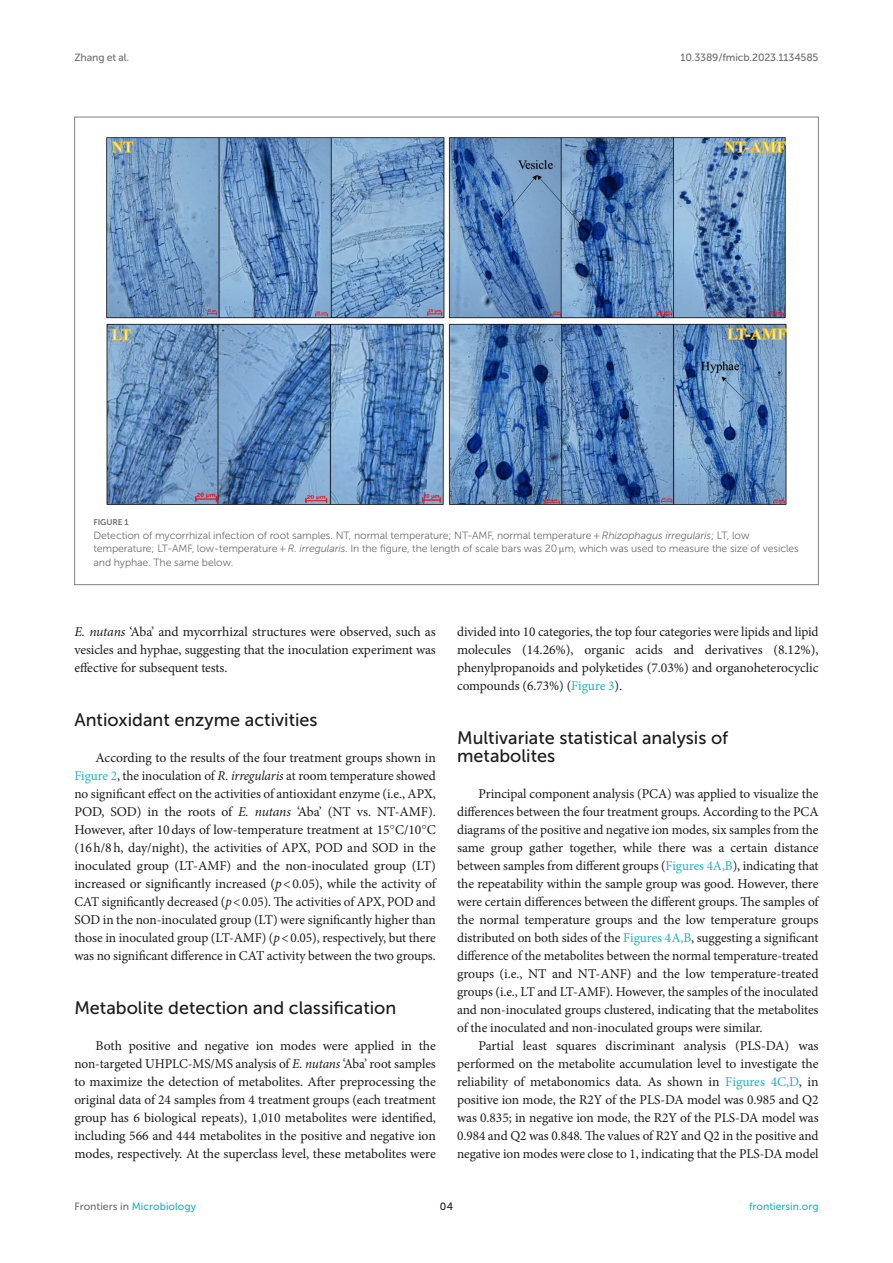
<style>
.page{position:relative;width:893px;height:1263px;background:#fff}
.page>*{position:absolute;margin:0;border:0;box-sizing:border-box;transform-origin:0 0}
.HEAD_2{font:18px/18px "Museo Sans 500";color:#1b1c1b}
.TEXT_FLUSH{font:13.5px/18px "Minion Pro";letter-spacing:-.005em;color:#1b1c1b;text-align:justify}
.TEXT{font:13.5px/18px "Minion Pro";letter-spacing:-.005em;color:#1b1c1b;text-align:justify}
.FIG_LEG{font:10.5px/13.5px "Museo Sans 300";letter-spacing:-.01em;color:#706f70}
.t1{font:10.5px "Museo Sans 500";color:#1db5c3}
.t2{font:10.5px "Museo Sans 500";letter-spacing:-.015em;color:#706f70}
.t3{font:10.5px "Museo Sans 500";color:#1b1c1b}
.FIG_HD{font:8.25px "Museo Sans 700";letter-spacing:-.01em;color:#706f70}
.s1{font-style:italic}
.s2{font-family:"STIX General"}
.s3{color:#1db5c3}
.s4{font-family:"STIX"}
.s5{color:#706f70}
</style>
<div class="page">
<img style="left:106px;top:137px;width:681px;height:368px">
<p class="t2" style="left:74px;top:51px;width:56px">Zhang et al.</p>
<p class="t2" style="left:681px;top:51px;width:139px">10.3389/fmicb.2023.1134585</p>
<p class="FIG_HD" style="left:94px;top:518px;width:37px">FIGURE 1</p>
<p class="FIG_LEG" style="left:94px;top:528px;width:707px">Detection of mycorrhizal infection of root samples. NT, normal temperature; NT-AMF, normal temperature + <span class="s1">Rhizophagus irregularis</span>; LT, low temperature; LT-AMF, low-temperature + <span class="s1">R. irregularis</span>. In the figure, the length of scale bars was 20 <span class="s2">μ</span>m, which was used to measure the size of vesicles and hyphae. The same below.</p>
<p class="TEXT_FLUSH" style="left:74px;top:623px;width:363px"><span class="s1">E. nutans</span> ‘Aba’ and mycorrhizal structures were observed, such as vesicles and hyphae, suggesting that the inoculation experiment was effective for subsequent tests.</p>
<p class="HEAD_2" style="left:74px;top:711px;width:245px">Antioxidant enzyme activities</p>
<p class="TEXT_FLUSH" style="left:74px;top:749px;width:363px;text-indent:21px">According to the results of the four treatment groups shown in <span class="s3">Figure 2</span>, the inoculation of <span class="s1">R. irregularis</span> at room temperature showed no significant effect on the activities of antioxidant enzyme (i.e., APX, POD, SOD) in the roots of <span class="s1">E. nutans</span> ‘Aba’ (NT vs. NT-AMF).<br>However, after 10days of low-temperature treatment at 15<span class="s4">°</span>C/10<span class="s4">°</span>C (16h/8h, day/night), the activities of APX, POD and SOD in the inoculated group (LT-AMF) and the non-inoculated group (LT) increased or significantly increased (<span class="s1">p</span>&lt;0.05), while the activity of CAT significantly decreased (<span class="s1">p</span>&lt;0.05). The activities of APX, POD and SOD in the non-inoculated group (LT) were significantly higher than those in inoculated group (LT-AMF) (<span class="s1">p</span>&lt;0.05), respectively, but there was no significant difference in CAT activity between the two groups.</p>
<p class="HEAD_2" style="left:74px;top:999px;width:323px">Metabolite detection and classification</p>
<p class="TEXT_FLUSH" style="left:74px;top:1037px;width:363px;text-indent:21px">Both positive and negative ion modes were applied in the non-targeted UHPLC-MS/MS analysis of <span class="s1">E. nutans</span> ‘Aba’ root samples to maximize the detection of metabolites. After preprocessing the original data of 24 samples from 4 treatment groups (each treatment group has 6 biological repeats), 1,010 metabolites were identified, including 566 and 444 metabolites in the positive and negative ion modes, respectively. At the superclass level, these metabolites were</p>
<p class="TEXT_FLUSH" style="left:457px;top:623px;width:363px">divided into 10 categories, the top four categories were lipids and lipid molecules (14.26%), organic acids and derivatives (8.12%), phenylpropanoids and polyketides (7.03%) and organoheterocyclic compounds (6.73%) (<span class="s3">Figure 3</span>).</p>
<p class="HEAD_2" style="left:457px;top:729px;width:273px">Multivariate statistical analysis of metabolites</p>
<p class="TEXT_FLUSH" style="left:457px;top:785px;width:363px;text-indent:21px">Principal component analysis (PCA) was applied to visualize the differences between the four treatment groups. According to the PCA diagrams of the positive and negative ion modes, six samples from the same group gather together, while there was a certain distance between samples from different groups (<span class="s3">Figures 4A,B</span>), indicating that the repeatability within the sample group was good. However, there were certain differences between the different groups. The samples of the normal temperature groups and the low temperature groups distributed on both sides of the <span class="s3">Figures 4A,B</span>, suggesting a significant difference of the metabolites between the normal temperature-treated groups (i.e., NT and NT-ANF) and the low temperature-treated groups (i.e., LT and LT-AMF). However, the samples of the inoculated and non-inoculated groups clustered, indicating that the metabolites of the inoculated and non-inoculated groups were similar.</p>
<p class="TEXT" style="left:457px;top:1037px;width:363px;text-indent:21px">Partial least squares discriminant analysis (PLS-DA) was performed on the metabolite accumulation level to investigate the reliability of metabonomics data. As shown in <span class="s3">Figures 4C,D</span>, in positive ion mode, the R2Y of the PLS-DA model was 0.985 and Q2 was 0.835; in negative ion mode, the R2Y of the PLS-DA model was 0.984 and Q2 was 0.848. The values of R2Y and Q2 in the positive and negative ion modes were close to 1, indicating that the PLS-DA model</p>
<p class="t1" style="left:74px;top:1200px;width:123px"><span class="s5">Frontiers in</span> Microbiology</p>
<p class="t3" style="left:440px;top:1200px;width:15px">04</p>
<p class="t1" style="left:749px;top:1200px;width:71px">frontiersin.org</p>
</div>
